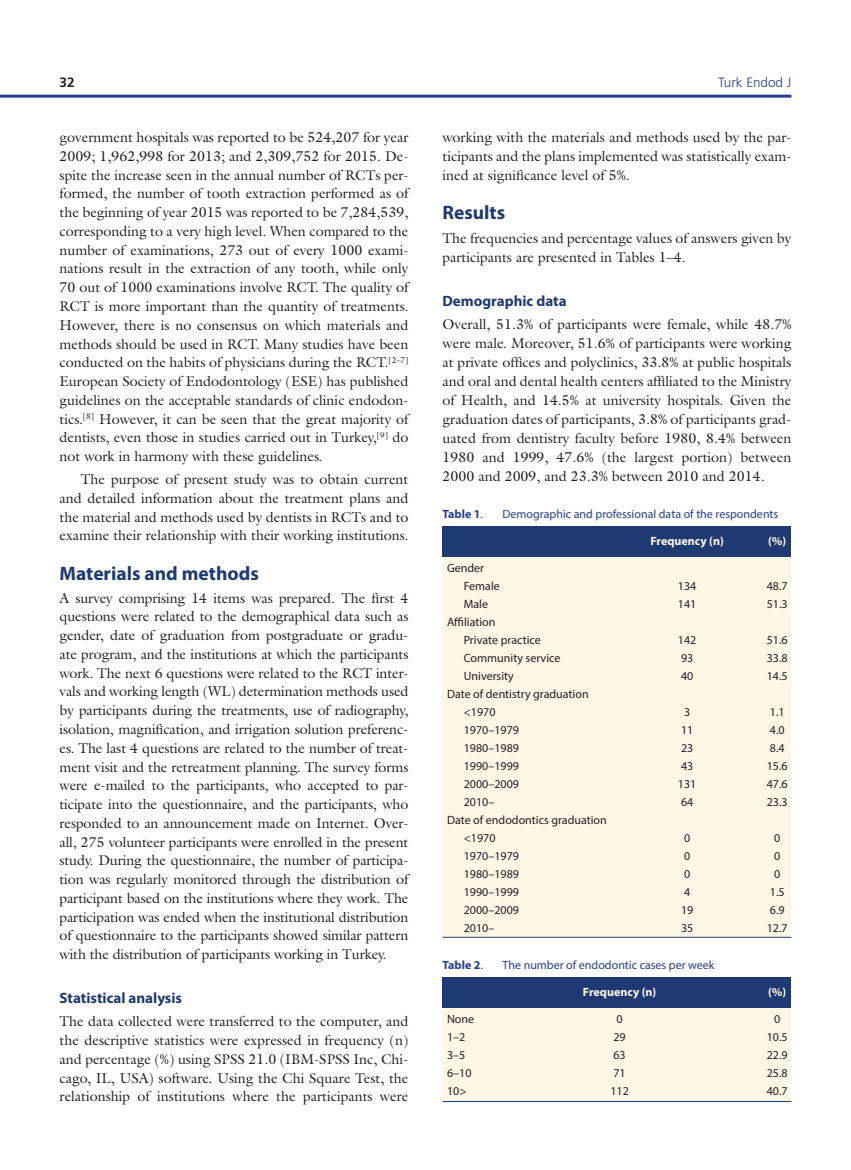
<style>
.page{position:relative;width:851px;height:1170px;background:#fff}
.page>*{position:absolute;margin:0;border:0;box-sizing:border-box;transform-origin:0 0}
.t1{font:700 19.5px "Myriad Pro";color:#1f3a72}
.t2{font:700 15px "Myriad Pro";color:#1f3a72}
.t3{font:14.25px/18.8px "Galliard Normal Tr";color:#231f20;text-align:justify}
.t4{font:13.5px "Frutiger Light Nr Tr";color:#253f8e}
.t5{font:13.5px "Frutiger Bold Tr";color:#231f20}
.t6{font:12px/18px "Myriad Pro";color:#231f20}
.t7{font:12px "Myriad Pro";color:#253f8e}
.t8{font:700 12px "Myriad Pro";color:#fef7e7}
.t9{font:700 12px "Myriad Pro";color:#253f8e}
.s1{font-weight:400}
</style>
<div class="page">
<hr style="left:0;top:95px;width:791px;height:3px;background:#253f8e">
<div style="left:442px;top:526px;width:349px;height:410px;background:#fef7e7"></div>
<hr style="left:442px;top:936px;width:349px;height:1px;background:#1f3a72">
<div style="left:442px;top:526px;width:349px;height:30px;background:#1f3a72"></div>
<div style="left:442px;top:977px;width:349px;height:124px;background:#fef7e7"></div>
<hr style="left:442px;top:1101px;width:349px;height:1px;background:#1f3a72">
<div style="left:442px;top:977px;width:349px;height:30px;background:#1f3a72"></div>
<p class="t5" style="left:60px;top:74px;width:17px">32</p>
<p class="t4" style="left:718px;top:74px;width:75px">Turk Endod J</p>
<p class="t3" style="left:60px;top:128px;width:350px">government hospitals was reported to be 524,207 for year 2009; 1,962,998 for 2013; and 2,309,752 for 2015. De&shy;spite the increase seen in the annual number of RCTs per&shy;formed, the number of tooth extraction performed as of the beginning of year 2015 was reported to be 7,284,539, corresponding to a very high level. When compared to the number of examinations, 273 out of every 1000 exami&shy;nations result in the extraction of any tooth, while only 70 out of 1000 examinations involve RCT. The quality of RCT is more important than the quantity of treatments.<br>However, there is no consensus on which materials and methods should be used in RCT. Many studies have been conducted on the habits of physicians during the RCT.<sup>[2–7] </sup>European Society of Endodontology (ESE) has published guidelines on the acceptable standards of clinic endodon&shy;tics.<sup>[8]</sup> However, it can be seen that the great majority of dentists, even those in studies carried out in Turkey,<sup>[9]</sup> do not work in harmony with these guidelines.</p>
<p class="t3" style="left:60px;top:469px;width:350px;text-indent:21px">The purpose of present study was to obtain current and detailed information about the treatment plans and the material and methods used by dentists in RCTs and to examine their relationship with their working institutions.</p>
<h1 class="t1" style="left:60px;top:560px;width:201px">Materials and methods</h1>
<p class="t3" style="left:60px;top:588px;width:350px">A survey comprising 14 items was prepared. The first 4 questions were related to the demographical data such as gender, date of graduation from postgraduate or gradu&shy;ate program, and the institutions at which the participants work. The next 6 questions were related to the RCT inter&shy;vals and working length (WL) determination methods used by participants during the treatments, use of radiography, isolation, magnification, and irrigation solution preferenc&shy;es. The last 4 questions are related to the number of treat&shy;ment visit and the retreatment planning. The survey forms were e-mailed to the participants, who accepted to par&shy;ticipate into the questionnaire, and the participants, who responded to an announcement made on Internet. Over&shy;all, 275 volunteer participants were enrolled in the present study. During the questionnaire, the number of participa&shy;tion was regularly monitored through the distribution of participant based on the institutions where they work. The participation was ended when the institutional distribution of questionnaire to the participants showed similar pattern with the distribution of participants working in Turkey.</p>
<p class="t2" style="left:60px;top:988px;width:124px">Statistical analysis</p>
<p class="t3" style="left:60px;top:1011px;width:350px">The data collected were transferred to the computer, and the descriptive statistics were expressed in frequency (n) and percentage (%) using SPSS 21.0 (IBM-SPSS Inc, Chi&shy;cago, IL, USA) software. Using the Chi Square Test, the relationship of institutions where the participants were</p>
<p class="t3" style="left:442px;top:127px;width:350px">working with the materials and methods used by the par&shy;ticipants and the plans implemented was statistically exam&shy;ined at significance level of 5%.</p>
<h1 class="t1" style="left:442px;top:200px;width:64px">Results</h1>
<p class="t3" style="left:442px;top:228px;width:350px">The frequencies and percentage values of answers given by participants are presented in Tables 1–4.</p>
<p class="t2" style="left:442px;top:291px;width:126px">Demographic data</p>
<p class="t3" style="left:442px;top:314px;width:350px">Overall, 51.3% of participants were female, while 48.7% were male. Moreover, 51.6% of participants were working at private offices and polyclinics, 33.8% at public hospitals and oral and dental health centers affiliated to the Ministry of Health, and 14.5% at university hospitals. Given the graduation dates of participants, 3.8% of participants grad&shy;uated from dentistry faculty before 1980, 8.4% between 1980 and 1999, 47.6% (the largest portion) between 2000 and 2009, and 23.3% between 2010 and 2014.</p>
<p class="t9" style="left:442px;top:506px;width:42px">Table 1<span class="s1">.</span></p>
<p class="t7" style="left:502px;top:506px;width:277px">Demographic and professional data of the respondents</p>
<p class="t8" style="left:650px;top:533px;width:75px">Frequency (n)</p>
<p class="t8" style="left:768px;top:533px;width:20px">(%)</p>
<p class="t6" style="left:463px;top:558px;width:38px;text-indent:-17px">Gender<br>Female</p>
<p class="t6" style="left:677px;top:576px;width:20px">134</p>
<p class="t6" style="left:766px;top:576px;width:22px">48.7</p>
<p class="t6" style="left:463px;top:594px;width:26px">Male</p>
<p class="t6" style="left:677px;top:594px;width:20px">141</p>
<p class="t6" style="left:766px;top:594px;width:22px">51.3</p>
<p class="t6" style="left:463px;top:612px;width:78px;text-indent:-17px">Affiliation<br>Private practice</p>
<p class="t6" style="left:677px;top:630px;width:20px">142</p>
<p class="t6" style="left:766px;top:630px;width:22px">51.6</p>
<p class="t6" style="left:463px;top:648px;width:98px">Community service</p>
<p class="t6" style="left:681px;top:648px;width:14px">93</p>
<p class="t6" style="left:766px;top:648px;width:22px">33.8</p>
<p class="t6" style="left:463px;top:666px;width:52px">University</p>
<p class="t6" style="left:681px;top:666px;width:14px">40</p>
<p class="t6" style="left:766px;top:666px;width:22px">14.5</p>
<p class="t6" style="left:463px;top:684px;width:126px;text-indent:-17px">Date of dentistry graduation &lt;1970</p>
<p class="t6" style="left:684px;top:702px;width:8px">3</p>
<p class="t6" style="left:769px;top:702px;width:16px">1.1</p>
<p class="t6" style="left:463px;top:720px;width:57px">1970–1979</p>
<p class="t6" style="left:681px;top:720px;width:14px">11</p>
<p class="t6" style="left:769px;top:720px;width:16px">4.0</p>
<p class="t6" style="left:463px;top:738px;width:57px">1980–1989</p>
<p class="t6" style="left:681px;top:738px;width:14px">23</p>
<p class="t6" style="left:769px;top:738px;width:16px">8.4</p>
<p class="t6" style="left:463px;top:756px;width:57px">1990–1999</p>
<p class="t6" style="left:681px;top:756px;width:14px">43</p>
<p class="t6" style="left:766px;top:756px;width:22px">15.6</p>
<p class="t6" style="left:463px;top:774px;width:57px">2000–2009</p>
<p class="t6" style="left:677px;top:774px;width:20px">131</p>
<p class="t6" style="left:766px;top:774px;width:22px">47.6</p>
<p class="t6" style="left:463px;top:792px;width:32px">2010–</p>
<p class="t6" style="left:681px;top:792px;width:14px">64</p>
<p class="t6" style="left:766px;top:792px;width:22px">23.3</p>
<p class="t6" style="left:463px;top:810px;width:144px;text-indent:-17px">Date of endodontics graduation &lt;1970</p>
<p class="t6" style="left:684px;top:828px;width:8px">0</p>
<p class="t6" style="left:774px;top:828px;width:8px">0</p>
<p class="t6" style="left:463px;top:846px;width:57px">1970–1979</p>
<p class="t6" style="left:684px;top:846px;width:8px">0</p>
<p class="t6" style="left:774px;top:846px;width:8px">0</p>
<p class="t6" style="left:463px;top:864px;width:57px">1980–1989</p>
<p class="t6" style="left:684px;top:864px;width:8px">0</p>
<p class="t6" style="left:774px;top:864px;width:8px">0</p>
<p class="t6" style="left:463px;top:882px;width:57px">1990–1999</p>
<p class="t6" style="left:684px;top:882px;width:8px">4</p>
<p class="t6" style="left:769px;top:882px;width:16px">1.5</p>
<p class="t6" style="left:463px;top:900px;width:57px">2000–2009</p>
<p class="t6" style="left:681px;top:900px;width:14px">19</p>
<p class="t6" style="left:769px;top:900px;width:16px">6.9</p>
<p class="t6" style="left:463px;top:918px;width:32px">2010–</p>
<p class="t6" style="left:681px;top:918px;width:14px">35</p>
<p class="t6" style="left:766px;top:918px;width:22px">12.7</p>
<p class="t9" style="left:442px;top:957px;width:42px">Table 2<span class="s1">.</span></p>
<p class="t7" style="left:502px;top:957px;width:213px">The number of endodontic cases per week</p>
<p class="t8" style="left:583px;top:984px;width:75px">Frequency (n)</p>
<p class="t8" style="left:768px;top:984px;width:20px">(%)</p>
<p class="t6" style="left:447px;top:1009px;width:29px">None</p>
<p class="t6" style="left:616px;top:1009px;width:8px">0</p>
<p class="t6" style="left:774px;top:1009px;width:8px">0</p>
<p class="t6" style="left:447px;top:1027px;width:20px">1–2</p>
<p class="t6" style="left:613px;top:1027px;width:14px">29</p>
<p class="t6" style="left:766px;top:1027px;width:22px">10.5</p>
<p class="t6" style="left:447px;top:1045px;width:20px">3–5</p>
<p class="t6" style="left:613px;top:1045px;width:14px">63</p>
<p class="t6" style="left:766px;top:1045px;width:22px">22.9</p>
<p class="t6" style="left:447px;top:1063px;width:26px">6–10</p>
<p class="t6" style="left:613px;top:1063px;width:14px">71</p>
<p class="t6" style="left:766px;top:1063px;width:22px">25.8</p>
<p class="t6" style="left:447px;top:1081px;width:21px">10&gt;</p>
<p class="t6" style="left:610px;top:1081px;width:20px">112</p>
<p class="t6" style="left:766px;top:1081px;width:22px">40.7</p>
</div>
